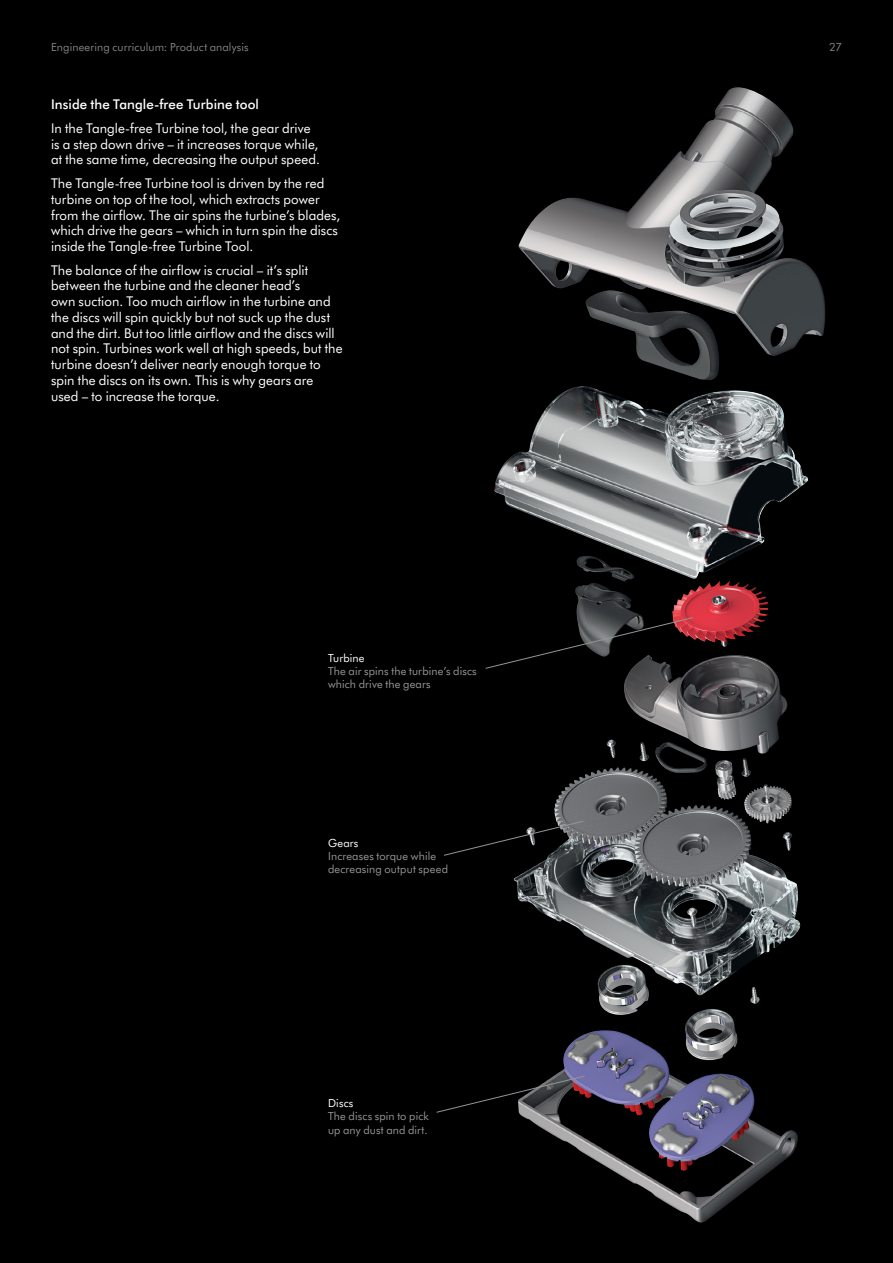
<style>
.page{position:relative;width:893px;height:1263px;background:#000}
.page>*{position:absolute;margin:0;border:0;box-sizing:border-box;transform-origin:0 0}
.t1{font:13.5px/15.8px "Dyson Futura";letter-spacing:.01em;color:#fff}
.t2{font:500 13.5px "Dyson Futura";letter-spacing:.01em;color:#fff}
.t3{font:11.25px/13.2px "Dyson Futura";letter-spacing:.015em;color:#939598}
.t4{font:11.25px "Dyson Futura";letter-spacing:.015em;color:#808285}
.t5{font:11.25px "Dyson Futura";letter-spacing:.015em;color:#fff}
</style>
<div class="page">
<svg style="left:494px;top:356px;width:315px;height:867px"></svg>
<img style="left:518px;top:87px;width:308px;height:269px">
<svg style="left:485px;top:617px;width:209px;height:52px"></svg>
<svg style="left:444px;top:820px;width:140px;height:36px"></svg>
<svg style="left:436px;top:1075px;width:150px;height:38px"></svg>
<p class="t4" style="left:51px;top:39px;width:199px">Engineering curriculum: Product analysis</p>
<p class="t4" style="left:829px;top:39px;width:14px">27</p>
<p class="t2" style="left:51px;top:95px;width:210px">Inside the Tangle-free Turbine tool</p>
<p class="t1" style="left:51px;top:120px;width:270px">In the Tangle-free Turbine tool, the gear drive is a step down drive – it increases torque while, at the same time, decreasing the output speed.</p>
<p class="t1" style="left:51px;top:175px;width:291px">The Tangle-free Turbine tool is driven by the red turbine on top of the tool, which extracts power from the airflow. The air spins the turbine’s blades, which drive the gears – which in turn spin the discs inside the Tangle-free Turbine Tool.</p>
<p class="t1" style="left:51px;top:261px;width:293px">The balance of the airflow is crucial – it’s split between the turbine and the cleaner head’s<br>own suction. Too much airflow in the turbine and the discs will spin quickly but not suck up the dust and the dirt. But too little airflow and the discs will not spin. Turbines work well at high speeds, but the turbine doesn’t deliver nearly enough torque to spin the discs on its own. This is why gears are used – to increase the torque.</p>
<p class="t5" style="left:328px;top:650px;width:38px">Turbine</p>
<p class="t3" style="left:328px;top:664px;width:150px">The air spins the turbine’s discs which drive the gears</p>
<p class="t5" style="left:328px;top:835px;width:32px">Gears</p>
<p class="t3" style="left:328px;top:849px;width:121px">Increases torque while decreasing output speed</p>
<p class="t5" style="left:328px;top:1095px;width:27px">Discs</p>
<p class="t3" style="left:328px;top:1109px;width:102px">The discs spin to pick up any dust and dirt.</p>
</div>
